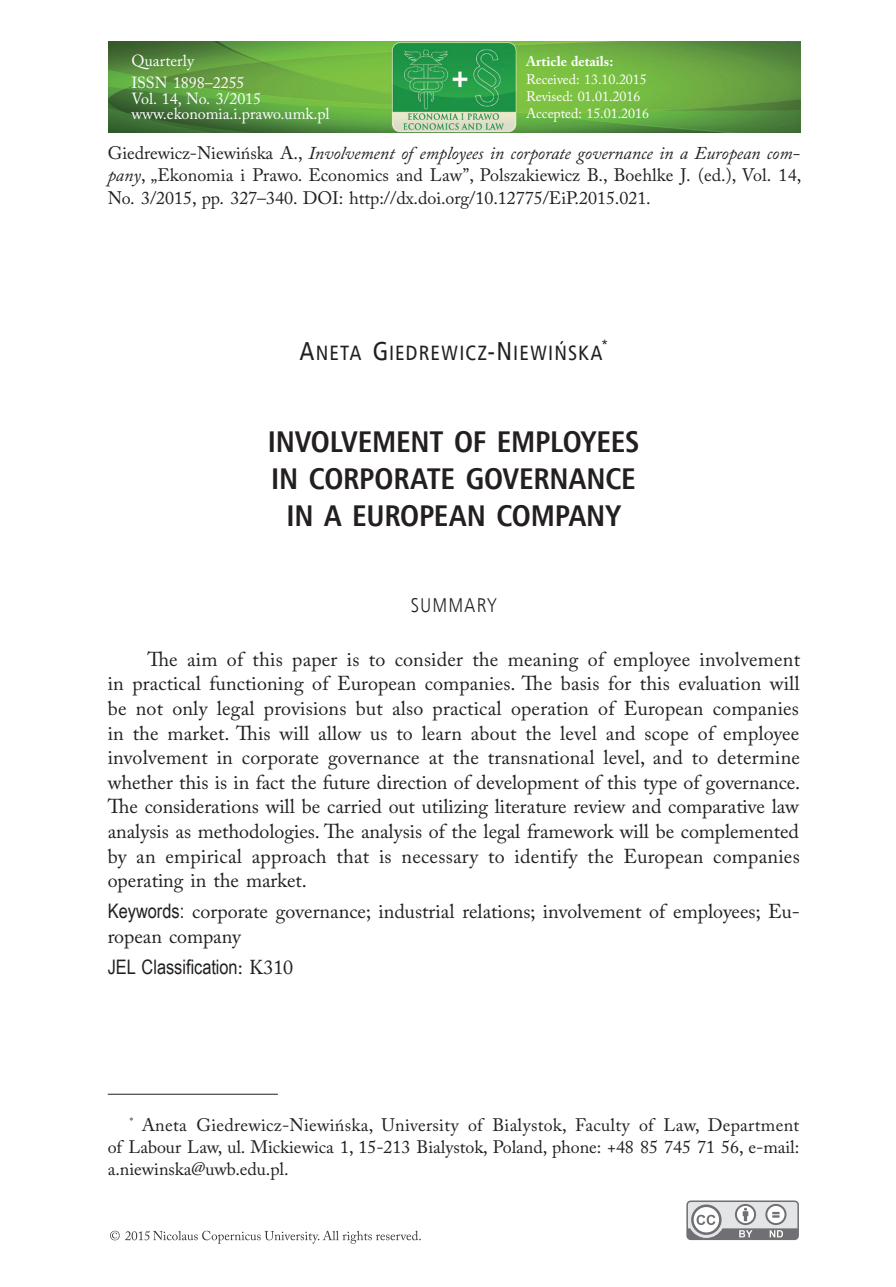
<style>
.page{position:relative;width:896px;height:1287px;background:#fff}
.page>*{position:absolute;margin:0;border:0;box-sizing:border-box;transform-origin:0 0}
.t1{font:700 30px/36.8px "Humnst 777 Cn EU";letter-spacing:-.005em;color:#231f20;text-align:center}
.t2{font:20.8px "Humnst 777 Cn EU Normal SC800";letter-spacing:.05em;color:#231f20}
.t3{font:20px/24.6px "Adobe Caslon Pro";letter-spacing:-.005em;color:#231f20;text-align:justify}
.t4{font:20px "Arial Narrow";color:#231f20}
.t5{font:20px "Humnst 777 Lt Cn EU";letter-spacing:.06em;color:#231f20}
.t6{font:18px/22.2px "Adobe Caslon Pro";letter-spacing:-.005em;color:#231f20;text-align:justify}
.t7{font:16px/21.6px "Adobe Caslon Pro";letter-spacing:-.005em;color:#fff}
.t8{font:14px/17.2px "Adobe Caslon Pro";letter-spacing:-.005em;color:#fff}
.t9{font:700 14px "Adobe Caslon Pro";color:#fff}
.s1{font-style:italic}
.s2{font-size:26px}
.s3{font-family:"Arial Narrow"}
.s4{font-family:"Adobe Caslon Pro"}
</style>
<div class="page">
<img style="left:108px;top:42px;width:692px;height:91px">
<svg style="left:686px;top:1200px;width:113px;height:40px"></svg>
<svg style="left:110px;top:1230px;width:311px;height:14px"></svg>
<hr style="left:108px;top:1094px;width:170px;height:1px;background:#231f20">
<p class="t7" style="left:131px;top:50px;width:115px">Quarterly<br>ISSN 1898–2255</p>
<p class="t7" style="left:131px;top:90px;width:200px;line-height:15.6px">Vol. 14, No. 3/2015 www.ekonomia.i.prawo.umk.pl</p>
<p class="t9" style="left:526px;top:53px;width:89px">Article details:</p>
<p class="t8" style="left:526px;top:70px;width:125px">Received: 13.10.2015<br>Revised: 01.01.2016<br>Accepted: 15.01.2016</p>
<p class="t6" style="left:108px;top:142px;width:695px">Giedrewicz-Niewińska A., <span class="s1">Involvement of employees in corporate governance in a European com&shy;pany</span>, „Ekonomia i Prawo. Economics and Law”, Polszakiewicz B., Boehlke J. (ed.), Vol. 14, No. 3/2015, pp. 327–340. DOI: http://dx.doi.org/10.12775/EiP.2015.021.</p>
<p class="t2" style="left:300px;top:339px;width:309px"><span class="s2">A</span>NETA <span class="s2">G</span>IEDREWICZ<span class="s2">-N</span> IEWIŃSKA<sup>*</sup></p>
<h1 class="t1" style="left:268px;top:423px;width:373px">INVOLVEMENT OF EMPLOYEES<br>IN CORPORATE GOVERNANCE<br>IN A EU ROPEAN COMPANY</h1>
<p class="t5" style="left:411px;top:592px;width:87px">SUMMARY</p>
<p class="t3" style="left:108px;top:647px;width:694px;text-indent:40px">The aim of this paper is to consider the meaning of employee involvement in practical functioning of European companies. The basis for this evaluation will be not only legal provisions but also practical operation of European companies in the market. This will allow us to learn about the level and scope of employee involvement in corporate governance at the transnational level, and to determine whether this is in fact the future direction of development of this type of governance.<br>The considerations will be carried out utilizing literature review and comparative law analysis as methodologies. The analysis of the legal framework will be complemented by an empirical approach that is necessary to identify the European companies operating in the market.</p>
<p class="t3" style="left:108px;top:899px;width:694px"><span class="s3">Keywords:</span> corporate governance; industrial relations; involvement of employees; Eu&shy;ropean company</p>
<p class="t4" style="left:108px;top:952px;width:187px">JEL Classification<span class="s4">: K310</span></p>
<p class="t6" style="left:108px;top:1113px;width:693px;text-indent:22px"><sup>*</sup> Aneta Giedrewicz-Niewińska, University of Bialystok, Faculty of Law, Department of Labour Law, ul. Mickiewica 1, 15-213 Bialystok, Poland, phone: +48 85 745 71 56, e-mail: a.niewinska@uwb.edu.pl.</p>
</div>
